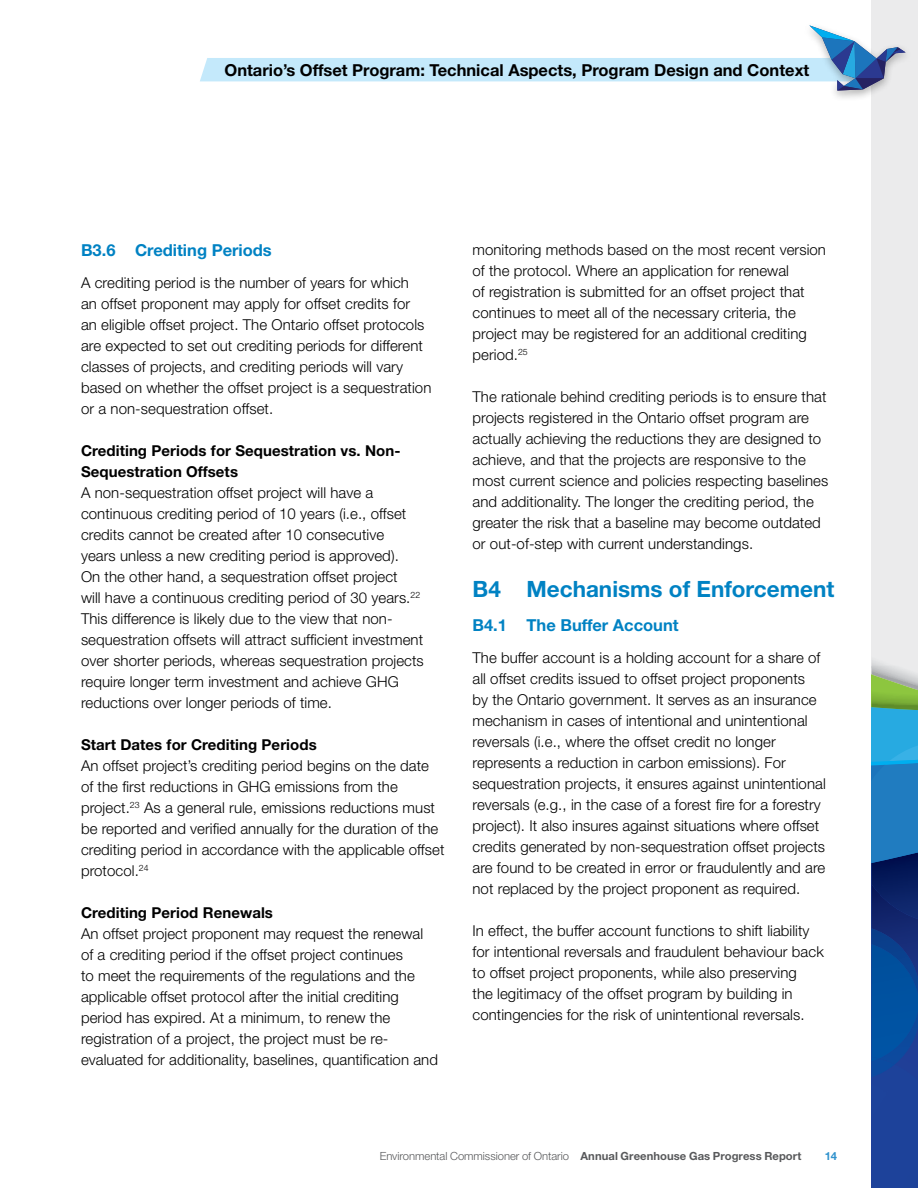
<style>
.page{position:relative;width:918px;height:1188px;background:#fff}
.page>*{position:absolute;margin:0;border:0;box-sizing:border-box;transform-origin:0 0}
.t1{font:700 22.5px "Helvetica Neue";color:#0082c3}
.t2{font:700 16.5px "Helvetica Neue";color:#000}
.t3{font:700 16.5px "Helvetica Neue";color:#0082c3}
.t4{font:300 15px/21px "Helvetica Neue";letter-spacing:.005em;color:#000}
.t5{font:700 15px/21px "Helvetica Neue";letter-spacing:.005em;color:#000}
.t6{font:300 11.25px "Helvetica Neue";letter-spacing:-.005em;color:#58595b}
.t7{font:700 11.25px "Helvetica Neue";color:#3092cd}
.s1{font-weight:700}
</style>
<div class="page">
<div style="left:872px;top:0;width:46px;height:1188px;background:#ebebec"></div>
<svg style="left:872px;top:660px;width:46px;height:528px;background:#22609e"></svg>
<div style="left:803px;top:22px;width:109px;height:80px;background:#000;opacity:.3"></div>
<svg style="left:200px;top:25px;width:706px;height:66px"></svg>
<p class="t2" style="left:225px;top:59px;width:586px">Ontario’s Offset Program: Technical Aspects, Program Design and Context</p>
<p class="t3" style="left:81px;top:240px;width:192px">B3.6 Crediting Periods</p>
<p class="t4" style="left:81px;top:272px;width:352px">A crediting period is the number of years for which<br>an offset proponent may apply for offset credits for<br>an eligible offset project. The Ontario offset protocols are expected to set out crediting periods for different classes of projects, and crediting periods will vary based on whether the offset project is a sequestration or a non-sequestration offset.</p>
<p class="t5" style="left:81px;top:440px;width:321px">Crediting Periods for Sequestration vs. Non-<br>Sequestration Offsets</p>
<p class="t4" style="left:81px;top:482px;width:344px">A non-sequestration offset project will have a continuous crediting period of 10 years (i.e., offset credits cannot be created after 10 consecutive<br>years unless a new crediting period is approved).<br>On the other hand, a sequestration offset project<br>will have a continuous crediting period of 30 years.<sup>22<br></sup>This difference is likely due to the view that non&shy;sequestration offsets will attract sufficient investment over shorter periods, whereas sequestration projects require longer term investment and achieve GHG reductions over longer periods of time.</p>
<p class="t5" style="left:81px;top:734px;width:237px">Start Dates for Crediting Periods</p>
<p class="t4" style="left:81px;top:755px;width:365px">An offset project’s crediting period begins on the date of the first reductions in GHG emissions from the project.<sup>23</sup> As a general rule, emissions reductions must be reported and verified annually for the duration of the crediting period in accordance with the applicable offset protocol.<sup>24</sup></p>
<p class="t5" style="left:81px;top:902px;width:194px">Crediting Period Renewals</p>
<p class="t4" style="left:81px;top:923px;width:359px">An offset project proponent may request the renewal of a crediting period if the offset project continues<br>to meet the requirements of the regulations and the applicable offset protocol after the initial crediting period has expired. At a minimum, to renew the registration of a project, the project must be re&shy;evaluated for additionality, baselines, quantification and</p>
<p class="t4" style="left:473px;top:239px;width:355px">monitoring methods based on the most recent version of the protocol. Where an application for renewal<br>of registration is submitted for an offset project that continues to meet all of the necessary criteria, the project may be registered for an additional crediting period.<sup>25</sup></p>
<p class="t4" style="left:473px;top:386px;width:357px">The rationale behind crediting periods is to ensure that projects registered in the Ontario offset program are actually achieving the reductions they are designed to achieve, and that the projects are responsive to the most current science and policies respecting baselines and additionality. The longer the crediting period, the greater the risk that a baseline may become outdated or out-of-step with current understandings.</p>
<h1 class="t1" style="left:472px;top:575px;width:363px">B4 Mechanisms of Enforcement</h1>
<p class="t3" style="left:472px;top:615px;width:208px">B4.1 The Buffer Account</p>
<p class="t4" style="left:472px;top:647px;width:355px">The buffer account is a holding account for a share of all offset credits issued to offset project proponents<br>by the Ontario government. It serves as an insurance mechanism in cases of intentional and unintentional reversals (i.e., where the offset credit no longer represents a reduction in carbon emissions). For sequestration projects, it ensures against unintentional reversals (e.g., in the case of a forest fire for a forestry project). It also insures against situations where offset credits generated by non-sequestration offset projects are found to be created in error or fraudulently and are not replaced by the project proponent as required.</p>
<p class="t4" style="left:472px;top:920px;width:353px">In effect, the buffer account functions to shift liability for intentional reversals and fraudulent behaviour back to offset project proponents, while also preserving<br>the legitimacy of the offset program by building in contingencies for the risk of unintentional reversals.</p>
<p class="t6" style="left:380px;top:1149px;width:423px">Environmental Commissioner of Ontario <span class="s1">Annual Greenhouse Gas Progress Report</span></p>
<p class="t7" style="left:825px;top:1149px;width:14px">14</p>
</div>
